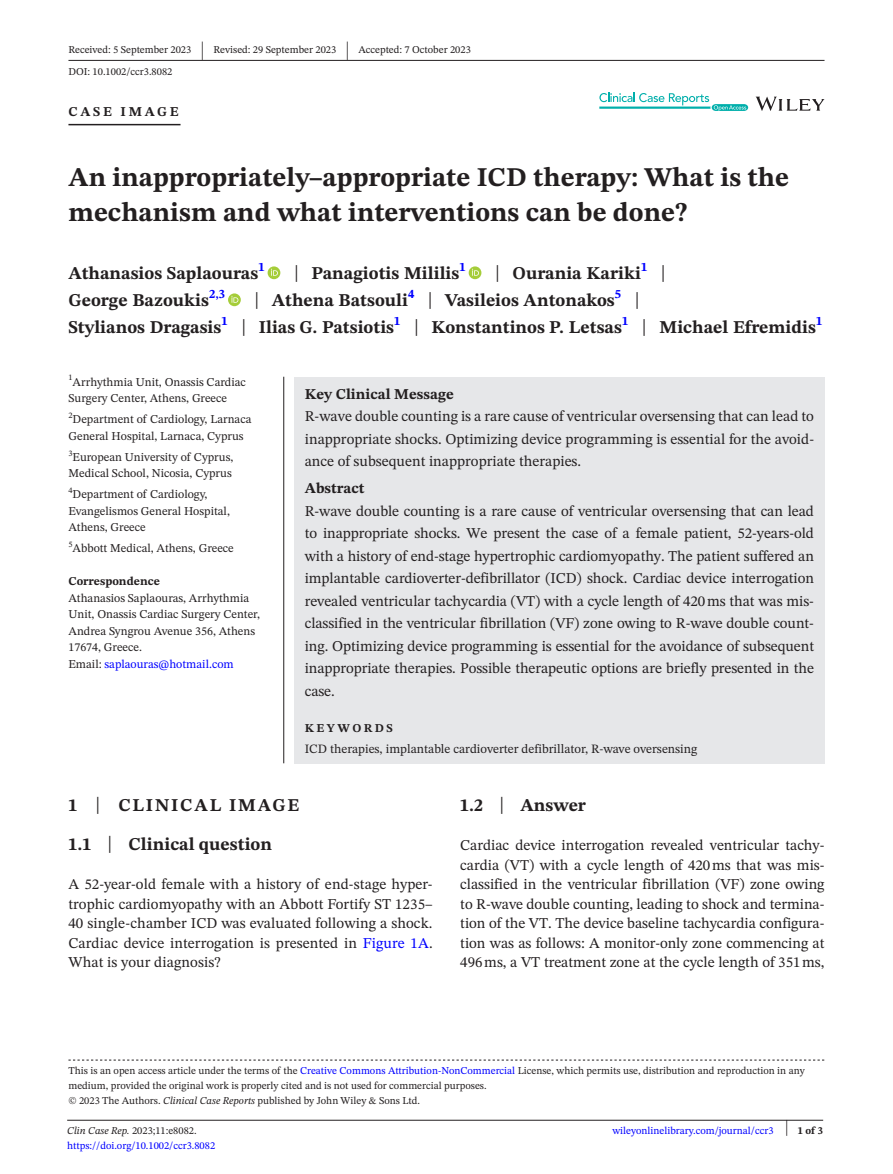
<style>
.page{position:relative;width:893px;height:1174px;background:#fff}
.page>*{position:absolute;margin:0;border:0;box-sizing:border-box;transform-origin:0 0}
.t1{font:700 27px/34.5px "STIX Two Text";color:#231f20}
.t2{font:25.65px "STIX Two Text";color:#231f20;scale:.49 1}
.t3{font:700 18px/39px "STIX Two Text";color:#231f20}
.t4{font:15px/19.5px "STIX Two Text";letter-spacing:-.005em;color:#231f20;text-align:justify}
.t5{font:700 15px "STIX Two Text";color:#231f20}
.t6{font:700 13.5px "STIX Two Text";letter-spacing:.2em;color:#231f20}
.t7{font:12.75px "STIX Two Text";color:#231f20}
.t8{font:12px/16.5px "STIX Two Text";color:#231f20}
.t9{font:700 12px "STIX Two Text";color:#231f20}
.t10{font:700 12px "STIX Two Text";letter-spacing:.2em;color:#231f20}
.t11{font:10.5px/15px "STIX Two Text";color:#231f20}
.t12{font:10.5px "STIX Two Text";color:#00f}
.t13{font:700 10.5px "STIX Two Text";color:#231f20}
.s1{font-weight:400;font-size:23.4px}
.s2{color:#00f}
.s3{font-weight:400;font-size:23.7px}
.s4{font-style:italic}
.s5{font-weight:400;font-size:22.2px}
</style>
<div class="page">
<hr style="left:67px;top:1119px;width:756px;height:1px;background:#231f20">
<svg style="left:756px;top:97px;width:68px;height:14px"></svg>
<svg style="left:599px;top:93px;width:149px;height:18px"></svg>
<hr style="left:68px;top:60px;width:756px;height:1px;background:#231f20">
<hr style="left:68px;top:124px;width:113px;height:1px;background:#231f20">
<div style="left:268px;top:266px;width:12px;height:13px;background:#a5cd39;border-radius:50%"></div>
<svg style="left:271px;top:269px;width:7px;height:7px"></svg>
<div style="left:469px;top:266px;width:12px;height:13px;background:#a5cd39;border-radius:50%"></div>
<svg style="left:472px;top:269px;width:7px;height:7px"></svg>
<svg style="left:228px;top:293px;width:13px;height:13px"></svg>
<svg style="left:231px;top:296px;width:7px;height:7px"></svg>
<div style="left:294px;top:377px;width:530px;height:386px;background:#e6e7e9"></div>
<hr style="left:283px;top:377px;width:1px;height:386px;background:#231f20">
<svg style="left:68px;top:1059px;width:756px;height:1px"></svg>
<p class="t11" style="left:68px;top:42px;width:124px">Received: 5 September 2023</p>
<h2 class="t2" style="left:201px;top:32px;width:8px">|</h2>
<p class="t11" style="left:214px;top:42px;width:124px">Revised: 29 September 2023</p>
<h2 class="t2" style="left:346px;top:32px;width:8px">|</h2>
<p class="t11" style="left:358px;top:42px;width:114px">Accepted: 7 October 2023</p>
<p class="t11" style="left:68px;top:64px;width:105px">DOI: 10.1002/ccr3.8082</p>
<p class="t6" style="left:68px;top:101px;width:112px">CASE IMAGE</p>
<h1 class="t1" style="left:68px;top:161px;width:722px">An inappropriately–appropriate ICD therapy: What is the mechanism and what interventions can be done?</h1>
<p class="t3" style="left:68px;top:254px;width:198px">Athanasios Saplaouras<sup>1</sup></p>
<p class="t3" style="left:294px;top:254px;width:173px"><span class="s1">|</span> Panagiotis Mililis<sup>1</sup></p>
<p class="t3" style="left:495px;top:254px;width:172px"><span class="s1">|</span> Ourania Kariki<sup>1</sup> <span class="s1">|</span></p>
<p class="t3" style="left:68px;top:281px;width:158px">George Bazoukis<sup>2,3</sup></p>
<p class="t3" style="left:68px;top:287px;width:755px;line-height:27px;text-align:center"><span class="s1">|</span> Athena Batsouli<sup>4</sup> <span class="s1">|</span> Vasileios Antonakos<sup>5</sup> <span class="s1">|<br></span>Stylianos Dragasis<sup>1</sup> <span class="s1">|</span> Ilias G. Patsiotis<sup>1</sup> <span class="s1">|</span> Konstantinos P. Letsas<sup>1</sup> <span class="s1">|</span> Michael Efremidis<sup>1</sup></p>
<p class="t8" style="left:68px;top:373px;width:179px"><sup>1</sup>Arrhythmia Unit, Onassis Cardiac<br>Surgery Center, Athens, Greece</p>
<p class="t8" style="left:68px;top:411px;width:185px"><sup>2</sup>Department of Cardiology, Larnaca<br>General Hospital, Larnaca, Cyprus</p>
<p class="t8" style="left:68px;top:448px;width:166px"><sup>3</sup>European University of Cyprus,<br>Medical School, Nicosia, Cyprus</p>
<p class="t8" style="left:68px;top:486px;width:163px"><sup>4</sup>Department of Cardiology,<br>Evangelismos General Hospital,<br>Athens, Greece</p>
<p class="t8" style="left:68px;top:540px;width:167px"><sup>5</sup>Abbott Medical, Athens, Greece</p>
<p class="t9" style="left:68px;top:573px;width:93px">Correspondence</p>
<p class="t8" style="left:68px;top:589px;width:193px">Athanasios Saplaouras, Arrhythmia<br>Unit, Onassis Cardiac Surgery Center,<br>Andrea Syngrou Avenue 356, Athens<br>17674, Greece.<br>Email: <span class="s2">saplaouras@hotmail.com</span></p>
<p class="t5" style="left:305px;top:383px;width:150px">Key Clinical Message</p>
<p class="t4" style="left:305px;top:405px;width:511px;line-height:22.5px">R-wave double counting is a rare cause of ventricular oversensing that can lead to inappropriate shocks. Optimizing device programming is essential for the avoid&shy;ance of subsequent inappropriate therapies.</p>
<p class="t5" style="left:305px;top:477px;width:61px">Abstract</p>
<p class="t4" style="left:305px;top:499px;width:511px;line-height:22.5px">R-wave double counting is a rare cause of ventricular oversensing that can lead to inappropriate shocks. We present the case of a female patient, 52-years-old with a history of end-stage hypertrophic cardiomyopathy. The patient suffered an implantable cardioverter-defibrillator (ICD) shock. Cardiac device interrogation revealed ventricular tachycardia (VT) with a cycle length of 420ms that was mis&shy;classified in the ventricular fibrillation (VF) zone owing to R-wave double count&shy;ing. Optimizing device programming is essential for the avoidance of subsequent inappropriate therapies. Possible therapeutic options are briefly presented in the case.</p>
<p class="t10" style="left:305px;top:719px;width:90px">KEYWORDS</p>
<p class="t7" style="left:305px;top:739px;width:394px">ICD therapies, implantable cardioverter defibrillator, R-wave oversensing</p>
<p class="t3" style="left:68px;top:786px;width:233px">1 <span class="s3">|</span> CLINICAL IMAGE<br>1.1 <span class="s3">|</span> Clinical question</p>
<p class="t4" style="left:68px;top:874px;width:366px">A 52-year-old female with a history of end-stage hyper&shy;trophic cardiomyopathy with an Abbott Fortify ST 1235– 40 single-chamber ICD was evaluated following a shock.<br>Cardiac device interrogation is presented in <span class="s2">Figure 1A</span>.<br>What is your diagnosis?</p>
<p class="t3" style="left:460px;top:786px;width:127px">1.2 <span class="s3">|</span> Answer</p>
<p class="t4" style="left:460px;top:835px;width:366px">Cardiac device interrogation revealed ventricular tachy&shy;cardia (VT) with a cycle length of 420ms that was mis&shy;classified in the ventricular fibrillation (VF) zone owing to R-wave double counting, leading to shock and termina&shy;tion of the VT. The device baseline tachycardia configura&shy;tion was as follows: A monitor-only zone commencing at 496ms, a VT treatment zone at the cycle length of 351ms,</p>
<p class="t11" style="left:68px;top:1063px;width:738px">This is an open access article under the terms of the <span class="s2">Creative Commons Attribution-NonCommercial</span> License, which permits use, distribution and reproduction in any medium, provided the original work is properly cited and is not used for commercial purposes.<br>© 2023 The Authors. <span class="s4">Clinical Case Reports</span> published by John Wiley &amp; Sons Ltd.</p>
<p class="t11" style="left:67px;top:1123px;width:131px"><span class="s4">Clin Case Rep.</span> 2023;11:e8082.</p>
<p class="t13" style="left:785px;top:1123px;width:39px"><span class="s5">|</span> 1 of 3</p>
<p class="t12" style="left:67px;top:1138px;width:150px">https://doi.org/10.1002/ccr3.8082</p>
<p class="t12" style="left:612px;top:1123px;width:163px">wileyonlinelibrary.com/journal/ccr3</p>
</div>
